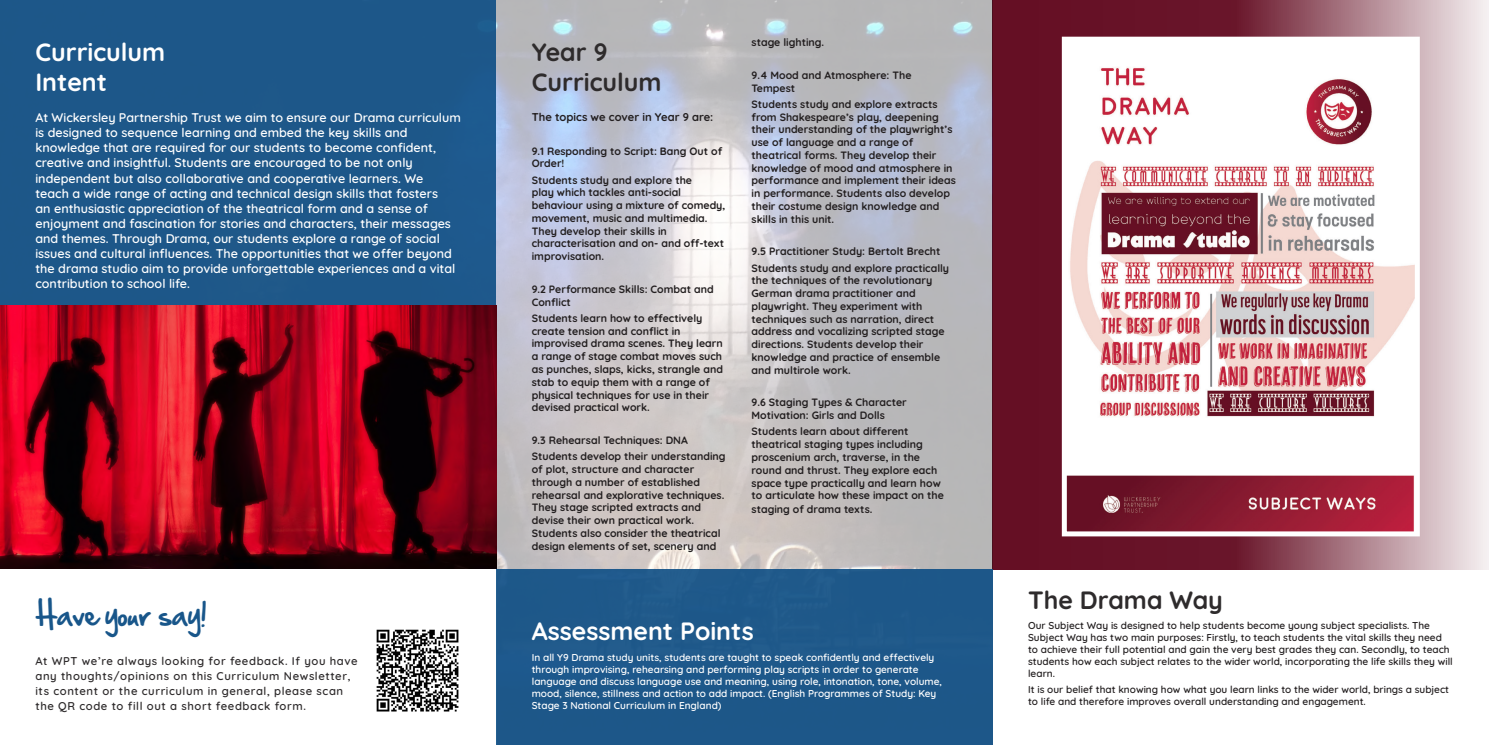
<style>
.page{position:relative;width:1489px;height:745px;background:#fff}
.page>*{position:absolute;margin:0;border:0;box-sizing:border-box;transform-origin:0 0}
.t1{font:700 25px/30px "Quicksand";color:#fff}
.t2{font:700 25px/30px "Quicksand";color:#2e2b2c}
.t3{font:25px "Hand Of Sean";color:#18568a}
.Bullets{font:300 12.5px/15px "Quicksand";color:#fff}
.t4{font:300 11.25px/15px "Quicksand";letter-spacing:.05em;color:#2e2b2c}
.Bullets-2{font:700 11.25px "Quicksand";color:#231f20}
.Bullets-3{font:700 10.62px/12.8px "Quicksand";color:#231f20}
.Bullets-4{font:300 10px/12px "Quicksand";color:#231f20}
.Bullets-5{font:300 10px/12px "Quicksand";color:#fff}
</style>
<div class="page">
<svg style="left:992px;top:0;width:496px;height:569px;background:#9b6471"></svg>
<img style="left:496px;top:0;width:496px;height:569px">
<div style="left:0;top:0;width:496px;height:569px;background:#1d5789"></div>
<img style="left:376px;top:629px;width:83px;height:83px">
<svg style="left:1059px;top:34px;width:363px;height:504px"></svg>
<div style="left:496px;top:569px;width:496px;height:175px;background:#1d5789"></div>
<img style="left:0;top:305px;width:496px;height:263px">
<p class="t1" style="left:35px;top:34px;width:131px">Curriculum<br>Intent</p>
<p class="t2" style="left:531px;top:34px;width:131px">Year 9<br>Curriculum</p>
<p class="Bullets" style="left:35px;top:109px;width:427px">At Wickersley Partnership Trust we aim to ensure our Drama curriculum is designed to sequence learning and embed the key skills and knowledge that are required for our students to become confident, creative and insightful. Students are encouraged to be not only independent but also collaborative and cooperative learners. We<br>teach a wide range of acting and technical design skills that fosters<br>an enthusiastic appreciation of the theatrical form and a sense of enjoyment and fascination for stories and characters, their messages and themes. Through Drama, our students explore a range of social issues and cultural influences. The opportunities that we offer beyond the drama studio aim to provide unforgettable experiences and a vital contribution to school life.</p>
<p class="Bullets-2" style="left:531px;top:108px;width:183px">The topics we cover in Year 9 are:</p>
<p class="Bullets-3" style="left:531px;top:143px;width:192px">9.1 Responding to Script: Bang Out of<br>Order!</p>
<p class="Bullets-3" style="left:531px;top:172px;width:195px">Students study and explore the<br>play which tackles anti-social behaviour using a mixture of comedy, movement, music and multimedia.<br>They develop their skills in characterisation and on- and off-text improvisation.</p>
<p class="Bullets-3" style="left:531px;top:281px;width:183px">9.2 Performance Skills: Combat and<br>Conflict</p>
<p class="Bullets-3" style="left:531px;top:310px;width:193px">Students learn how to effectively create tension and conflict in improvised drama scenes. They learn a range of stage combat moves such as punches, slaps, kicks, strangle and stab to equip them with a range of physical techniques for use in their devised practical work.</p>
<p class="Bullets-3" style="left:531px;top:432px;width:158px">9.3 Rehearsal Techniques: DNA</p>
<p class="Bullets-3" style="left:531px;top:448px;width:195px">Students develop their understanding of plot, structure and character through a number of established rehearsal and explorative techniques.<br>They stage scripted extracts and devise their own practical work.<br>Students also consider the theatrical design elements of set, scenery and</p>
<p class="Bullets-3" style="left:751px;top:35px;width:74px">stage lighting.</p>
<p class="Bullets-3" style="left:751px;top:67px;width:161px">9.4 Mood and Atmosphere: The<br>Tempest</p>
<p class="Bullets-3" style="left:751px;top:96px;width:206px">Students study and explore extracts from Shakespeare’s play, deepening their understanding of the playwright’s use of language and a range of theatrical forms. They develop their knowledge of mood and atmosphere in performance and implement their ideas in performance. Students also develop their costume design knowledge and skills in this unit.</p>
<p class="Bullets-3" style="left:751px;top:244px;width:190px">9.5 Practitioner Study: Bertolt Brecht</p>
<p class="Bullets-3" style="left:751px;top:260px;width:199px">Students study and explore practically the techniques of the revolutionary German drama practitioner and playwright. They experiment with techniques such as narration, direct address and vocalizing scripted stage directions. Students develop their knowledge and practice of ensemble and multirole work.</p>
<p class="Bullets-3" style="left:751px;top:395px;width:157px">9.6 Staging Types &amp; Character<br>Motivation: Girls and Dolls</p>
<p class="Bullets-3" style="left:751px;top:424px;width:194px">Students learn about different theatrical staging types including proscenium arch, traverse, in the round and thrust. They explore each space type practically and learn how to articulate how these impact on the staging of drama texts.</p>
<p class="t3" style="left:35px;top:591px;width:173px">Have your say!</p>
<p class="t4" style="left:35px;top:651px;width:324px">At WPT we’re always looking for feedback. If you have any thoughts/opinions on this Curriculum Newsletter, its content or the curriculum in general, please scan the QR code to fill out a short feedback form.</p>
<p class="t1" style="left:531px;top:613px;width:224px">Assessment Points</p>
<p class="Bullets-5" style="left:531px;top:650px;width:412px">In all Y9 Drama study units, students are taught to speak confidently and effectively through improvising, rehearsing and performing play scripts in order to generate language and discuss language use and meaning, using role, intonation, tone, volume, mood, silence, stillness and action to add impact. (English Programmes of Study: Key Stage 3 National Curriculum in England)</p>
<p class="t2" style="left:1028px;top:581px;width:196px">The Drama Way</p>
<p class="Bullets-4" style="left:1028px;top:618px;width:426px">Our Subject Way is designed to help students become young subject specialists. The Subject Way has two main purposes: Firstly, to teach students the vital skills they need to achieve their full potential and gain the very best grades they can. Secondly, to teach students how each subject relates to the wider world, incorporating the life skills they will learn.</p>
<p class="Bullets-4" style="left:1028px;top:681px;width:422px">It is our belief that knowing how what you learn links to the wider world, brings a subject to life and therefore improves overall understanding and engagement.</p>
</div>
